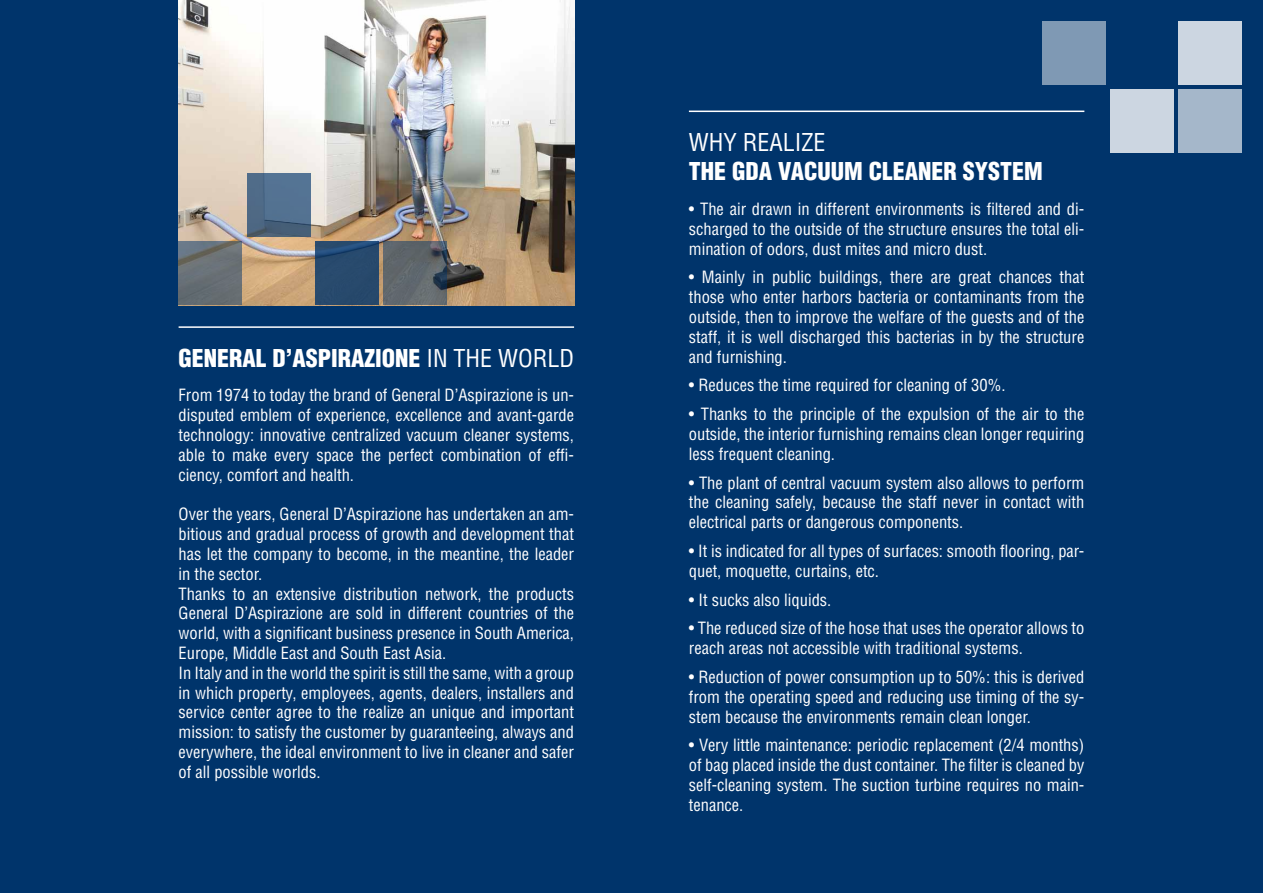
<style>
.page{position:relative;width:1263px;height:893px;background:#00346b}
.page>*{position:absolute;margin:0;border:0;box-sizing:border-box;transform-origin:0 0}
.t1{font:900 condensed 24px "Helvetica";color:#fff}
.t2{font:condensed 24px "Helvetica";color:#fff}
.t3{font:condensed 16.5px/19.8px "Helvetica";color:#fff;text-align:justify}
.s1{font-weight:400}
</style>
<div class="page">
<img style="left:179px;top:0;width:395px;height:305px">
<div style="left:1042px;top:21px;width:64px;height:64px;background:#7f99b4"></div>
<div style="left:1110px;top:89px;width:64px;height:64px;background:#ccd6e1"></div>
<div style="left:1178px;top:89px;width:64px;height:64px;background:#a5b7ca"></div>
<div style="left:1178px;top:21px;width:64px;height:64px;background:#ccd6e1"></div>
<svg style="left:179px;top:241px;width:63px;height:64px;background:#676e73"></svg>
<svg style="left:247px;top:173px;width:63px;height:64px;background:#4f6b89"></svg>
<svg style="left:315px;top:241px;width:63px;height:64px;background:#26496d"></svg>
<svg style="left:383px;top:241px;width:63px;height:64px;background:#5b636a"></svg>
<hr style="left:689px;top:111px;width:395px;height:1px;background:#fff">
<hr style="left:179px;top:326px;width:395px;height:2px;background:#fff">
<h1 class="t1" style="left:179px;top:343px;width:397px">GENERAL D’ASPIRAZIONE <span class="s1">IN THE WORLD</span></h1>
<p class="t3" style="left:179px;top:385px;width:397px">From 1974 to today the brand of General D’Aspirazione is un&shy;disputed emblem of experience, excellence and avant-garde technology: innovative centralized vacuum cleaner systems, able to make every space the perfect combination of effi&shy;ciency, comfort and health.</p>
<p class="t3" style="left:179px;top:504px;width:397px;text-align:left">Over the years, General D’Aspirazione has undertaken an am&shy;bitious and gradual process of growth and development that has let the company to become, in the meantine, the leader in the sector.<br>Thanks to an extensive distribution network, the products General D’Aspirazione are sold in different countries of the world, with a significant business presence in South America, Europe, Middle East and South East Asia.<br>In Italy and in the world the spirit is still the same, with a group in which property, employees, agents, dealers, installers and service center agree to the realize an unique and important mission: to satisfy the customer by guaranteeing, always and everywhere, the ideal environment to live in cleaner and safer of all possible worlds.</p>
<h1 class="t2" style="left:689px;top:128px;width:138px">WHY REALIZE</h1>
<h1 class="t1" style="left:689px;top:156px;width:355px">THE GDA VACUUM CLEANER SYSTEM</h1>
<p class="t3" style="left:689px;top:199px;width:397px">• The air drawn in different environments is filtered and di&shy;scharged to the outside of the structure ensures the total eli&shy;mination of odors, dust mites and micro dust.</p>
<p class="t3" style="left:689px;top:267px;width:397px">• Mainly in public buildings, there are great chances that those who enter harbors bacteria or contaminants from the outside, then to improve the welfare of the guests and of the staff, it is well discharged this bacterias in by the structure and furnishing.</p>
<p class="t3" style="left:689px;top:375px;width:318px">• Reduces the time required for cleaning of 30%.</p>
<p class="t3" style="left:689px;top:404px;width:397px">• Thanks to the principle of the expulsion of the air to the outside, the interior furnishing remains clean longer requiring less frequent cleaning.</p>
<p class="t3" style="left:689px;top:472px;width:397px">• The plant of central vacuum system also allows to perform the cleaning safely, because the staff never in contact with electrical parts or dangerous components.</p>
<p class="t3" style="left:689px;top:541px;width:397px">• It is indicated for all types of surfaces: smooth flooring, par&shy;quet, moquette, curtains, etc.</p>
<p class="t3" style="left:689px;top:589px;width:144px">• It sucks also liquids.</p>
<p class="t3" style="left:689px;top:618px;width:397px">• The reduced size of the hose that uses the operator allows to reach areas not accessible with traditional systems.</p>
<p class="t3" style="left:689px;top:667px;width:397px">• Reduction of power consumption up to 50%: this is derived from the operating speed and reducing use timing of the sy&shy;stem because the environments remain clean longer.</p>
<p class="t3" style="left:689px;top:735px;width:397px">• Very little maintenance: periodic replacement (2/4 months) of bag placed inside the dust container. The filter is cleaned by self-cleaning system. The suction turbine requires no main&shy;tenance.</p>
</div>
